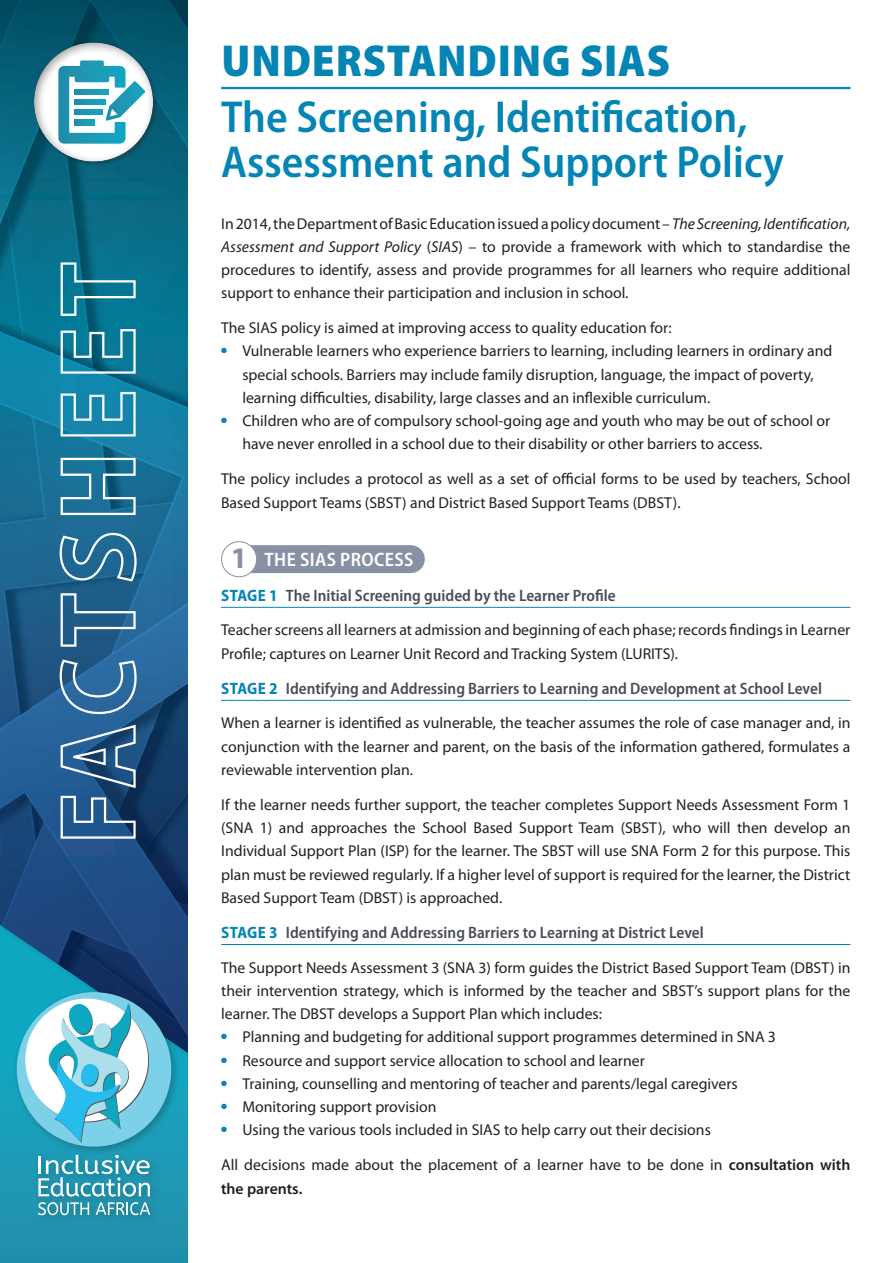
<style>
.page{position:relative;width:893px;height:1263px;background:#fff}
.page>*{position:absolute;margin:0;border:0;box-sizing:border-box;transform-origin:0 0}
.title_2nd{font:600 semi-condensed 45px/45px "Myriad Pro";color:#0485b4}
.title_1st{font:900 semi-condensed 45px "Myriad Pro";letter-spacing:.02em;color:#0485b4}
.t1{font:700 30px "Myriad Pro";color:#8890a4}
.ahead_lv1{font:600 semi-condensed 19.5px "Myriad Pro";letter-spacing:.02em;color:#fff}
.step_head{font:600 semi-condensed 16.5px "Myriad Pro";color:#484d59}
.body{font:15.75px/23.2px "Myriad Pro";color:#231f20;text-align:justify}
.body_bullet_lv1{font:15.75px/23.2px "Myriad Pro";color:#231f20}
.body_nsa{font:15.75px/23.2px "Myriad Pro";color:#231f20;text-align:justify}
.body_bullet_lv1_sa{font:15.75px/23.2px "Myriad Pro";color:#231f20}
.s1{font-style:italic}
.s2{font-weight:700;color:#0485b4}
.s3{font-weight:600}
</style>
<div class="page">
<div style="left:0;top:0;width:187px;height:1263px;background:#231f20;opacity:.5"></div>
<div style="left:0;top:907px;width:187px;height:356px;background:#231f20;opacity:.5"></div>
<div style="left:12px;top:987px;width:169px;height:237px;background:#231f20;opacity:.3"></div>
<svg style="left:38px;top:1202px;width:51px;height:13px"></svg>
<svg style="left:96px;top:1202px;width:54px;height:13px"></svg>
<svg style="left:38px;top:1155px;width:112px;height:41px"></svg>
<div style="left:17px;top:992px;width:154px;height:155px;background:#7cd1e8;border-radius:50%"></div>
<div style="left:25px;top:998px;width:123px;height:123px;background:#fff;border-radius:50%"></div>
<svg style="left:47px;top:1002px;width:88px;height:141px"></svg>
<svg style="left:59px;top:723px;width:78px;height:117px;background:#3f6a96"></svg>
<svg style="left:59px;top:658px;width:79px;height:57px;background:#457aa8"></svg>
<svg style="left:59px;top:592px;width:78px;height:56px;background:#3c7299"></svg>
<svg style="left:59px;top:532px;width:79px;height:51px;background:#427fa3"></svg>
<svg style="left:59px;top:457px;width:78px;height:59px;background:#4186a5"></svg>
<svg style="left:59px;top:391px;width:78px;height:47px;background:#439dbc"></svg>
<svg style="left:59px;top:328px;width:78px;height:47px;background:#388fa7"></svg>
<svg style="left:59px;top:261px;width:78px;height:56px;background:#25839b"></svg>
<div style="left:34px;top:42px;width:124px;height:124px;background:#231f20;opacity:.3"></div>
<div style="left:33px;top:41px;width:123px;height:121px;background:#231f20;opacity:.5"></div>
<svg style="left:58px;top:60px;width:87px;height:84px"></svg>
<div style="left:75px;top:89px;width:33px;height:6px;background:#1c99b5"></div>
<div style="left:75px;top:99px;width:31px;height:6px;background:#1d99b5"></div>
<div style="left:75px;top:110px;width:28px;height:5px;background:#1c99b4"></div>
<div style="left:75px;top:120px;width:19px;height:5px;background:#1c99b4"></div>
<hr style="left:221px;top:87px;width:629px;height:2px;background:#0485b4">
<div style="left:240px;top:545px;width:170px;height:28px;background:#8890a4"></div>
<svg style="left:328px;top:545px;width:39px;height:1px"></svg>
<svg style="left:410px;top:545px;width:1px;height:28px"></svg>
<hr style="left:221px;top:607px;width:629px;height:1px;background:#0485b4">
<hr style="left:221px;top:700px;width:629px;height:1px;background:#0485b4">
<hr style="left:221px;top:944px;width:629px;height:1px;background:#0485b4">
<div style="left:222px;top:542px;width:35px;height:35px;background:#fff;border-radius:50%"></div>
<div style="left:221px;top:541px;width:36px;height:36px;border:1px solid #8890a4;border-radius:50%"></div>
<p class="title_1st" style="left:222px;top:31px;width:450px">UNDERSTANDING SIAS</p>
<p class="title_2nd" style="left:221px;top:93px;width:564px">The Screening, Identification,<br>Assessment and Support Policy</p>
<p class="body" style="left:221px;top:211px;width:631px">In 2014, the Department of Basic Education issued a policy document – <span class="s1">The Screening, Identification, Assessment and Support Policy</span> (<span class="s1">SIAS</span>) – to provide a framework with which to standardise the procedures to identify, assess and provide programmes for all learners who require additional support to enhance their participation and inclusion in school.</p>
<p class="body_nsa" style="left:221px;top:316px;width:452px">The SIAS policy is aimed at improving access to quality education for:</p>
<p class="body_bullet_lv1" style="left:242px;top:339px;width:591px;text-indent:-21px"><sup>●</sup> Vulnerable learners who experience barriers to learning, including learners in ordinary and special schools. Barriers may include family disruption, language, the impact of poverty, learning difficulties, disability, large classes and an inflexible curriculum.</p>
<p class="body_bullet_lv1_sa" style="left:242px;top:409px;width:589px;text-indent:-21px"><sup>●</sup> Children who are of compulsory school-going age and youth who may be out of school or have never enrolled in a school due to their disability or other barriers to access.</p>
<p class="body" style="left:221px;top:467px;width:631px">The policy includes a protocol as well as a set of official forms to be used by teachers, School<br>Based Support Teams (SBST) and District Based Support Teams (DBST).</p>
<p class="t1" style="left:231px;top:538px;width:18px">1</p>
<p class="ahead_lv1" style="left:264px;top:547px;width:150px">THE SIAS PROCESS</p>
<p class="step_head" style="left:221px;top:585px;width:396px"><span class="s2">STAGE 1</span> The Initial Screening guided by the Learner Profile</p>
<p class="body" style="left:221px;top:618px;width:631px">Teacher screens all learners at admission and beginning of each phase; records findings in Learner<br>Profile; captures on Learner Unit Record and Tracking System (LURITS).</p>
<p class="step_head" style="left:221px;top:678px;width:602px"><span class="s2">STAGE 2</span> Identifying and Addressing Barriers to Learning and Development at School Level</p>
<p class="body" style="left:221px;top:711px;width:631px">When a learner is identified as vulnerable, the teacher assumes the role of case manager and, in conjunction with the learner and parent, on the basis of the information gathered, formulates a reviewable intervention plan.</p>
<p class="body" style="left:221px;top:793px;width:631px">If the learner needs further support, the teacher completes Support Needs Assessment Form 1 (SNA 1) and approaches the School Based Support Team (SBST), who will then develop an Individual Support Plan (ISP) for the learner. The SBST will use SNA Form 2 for this purpose. This plan must be reviewed regularly. If a higher level of support is required for the learner, the District Based Support Team (DBST) is approached.</p>
<p class="step_head" style="left:221px;top:922px;width:484px"><span class="s2">STAGE 3</span> Identifying and Addressing Barriers to Learning at District Level</p>
<p class="body_nsa" style="left:221px;top:955px;width:631px">The Support Needs Assessment 3 (SNA 3) form guides the District Based Support Team (DBST) in their intervention strategy, which is informed by the teacher and SBST’s support plans for the learner. The DBST develops a Support Plan which includes:</p>
<p class="body_bullet_lv1" style="left:221px;top:1025px;width:556px"><sup>●</sup> Planning and budgeting for additional support programmes determined in SNA 3</p>
<p class="body_bullet_lv1" style="left:221px;top:1048px;width:425px"><sup>●</sup> Resource and support service allocation to school and learner</p>
<p class="body_bullet_lv1" style="left:221px;top:1072px;width:518px"><sup>●</sup> Training, counselling and mentoring of teacher and parents/legal caregivers</p>
<p class="body_bullet_lv1" style="left:221px;top:1095px;width:217px"><sup>●</sup> Monitoring support provision</p>
<p class="body_bullet_lv1_sa" style="left:221px;top:1118px;width:491px"><sup>●</sup> Using the various tools included in SIAS to help carry out their decisions</p>
<p class="body" style="left:221px;top:1153px;width:631px">All decisions made about the placement of a learner have to be done in <span class="s3">consultation with the parents.</span></p>
</div>
